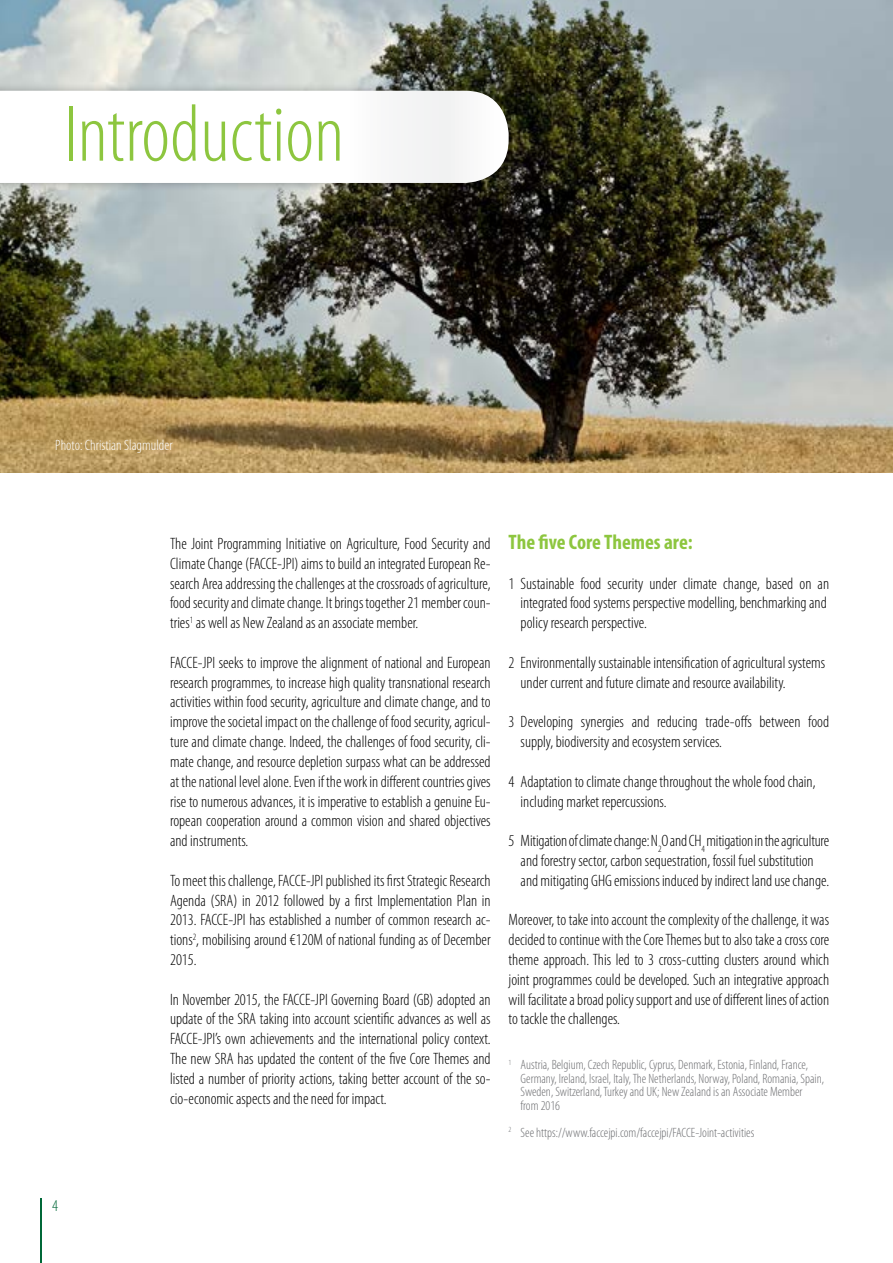
<style>
.page{position:relative;width:893px;height:1263px;background:#fff}
.page>*{position:absolute;margin:0;border:0;box-sizing:border-box;transform-origin:0 0}
.t1{font:300 condensed 81.3px "Myriad Pro";color:#8dc63f}
.t2{font:700 condensed 21px "Myriad Pro";color:#8dc63f}
.t3{font:300 condensed 16.5px/19.8px "Myriad Pro";color:#000;text-align:justify}
.t4{font:300 condensed 16.5px "Myriad Pro";color:#006838}
.t5{font:300 condensed 15px "Myriad Pro";color:#fff}
.t6{font:300 condensed 13.5px/13.5px "Myriad Pro";color:#6d6e71}
</style>
<div class="page">
<img style="left:0;top:0;width:893px;height:472px">
<div style="left:0;top:83px;width:513px;height:108px;background:#000;opacity:.25"></div>
<svg style="left:0;top:91px;width:509px;height:92px"></svg>
<hr style="left:40px;top:1198px;width:1px;height:65px;background:#006838">
<h1 class="t1" style="left:64px;top:90px;width:282px">Introduction</h1>
<p class="t5" style="left:55px;top:437px;width:119px">Photo: Christian Slagmulder</p>
<p class="t4" style="left:52px;top:1197px;width:7px">4</p>
<p class="t3" style="left:170px;top:534px;width:322px">The Joint Programming Initiative on Agriculture, Food Security and Climate Change (FACCE-JPI) aims to build an integrated European Re&shy;search Area addressing the challenges at the crossroads of agriculture, food security and climate change. It brings together 21 member coun&shy;tries<sup>1</sup> as well as New Zealand as an associate member.</p>
<p class="t3" style="left:170px;top:653px;width:322px">FACCE-JPI seeks to improve the alignment of national and European research programmes, to increase high quality transnational research activities within food security, agriculture and climate change, and to improve the societal impact on the challenge of food security, agricul&shy;ture and climate change. Indeed, the challenges of food security, cli&shy;mate change, and resource depletion surpass what can be addressed at the national level alone. Even if the work in different countries gives rise to numerous advances, it is imperative to establish a genuine Eu&shy;ropean cooperation around a common vision and shared objectives and instruments.</p>
<p class="t3" style="left:170px;top:871px;width:322px">To meet this challenge, FACCE-JPI published its first Strategic Research Agenda (SRA) in 2012 followed by a first Implementation Plan in 2013. FACCE-JPI has established a number of common research ac&shy;tions<sup>2</sup>, mobilising around €120M of national funding as of December 2015.</p>
<p class="t3" style="left:170px;top:989px;width:322px">In November 2015, the FACCE-JPI Governing Board (GB) adopted an update of the SRA taking into account scientific advances as well as FACCE-JPI’s own achievements and the international policy context.<br>The new SRA has updated the content of the five Core Themes and listed a number of priority actions, taking better account of the so&shy;cio-economic aspects and the need for impact.</p>
<p class="t2" style="left:509px;top:529px;width:186px">The five Core Themes are:</p>
<p class="t3" style="left:521px;top:574px;width:310px;text-align:left;text-indent:-12px">1 Sustainable food security under climate change, based on an integrated food systems perspective modelling, benchmarking and policy research perspective.</p>
<p class="t3" style="left:521px;top:653px;width:306px;text-indent:-12px">2 Environmentally sustainable intensification of agricultural systems under current and future climate and resource availability.</p>
<p class="t3" style="left:521px;top:712px;width:310px;text-indent:-12px">3 Developing synergies and reducing trade-offs between food supply, biodiversity and ecosystem services.</p>
<p class="t3" style="left:521px;top:772px;width:296px;text-indent:-12px">4 Adaptation to climate change throughout the whole food chain, including market repercussions.</p>
<p class="t3" style="left:521px;top:831px;width:310px;text-align:left;text-indent:-12px">5 Mitigation of climate change: N<sub>2</sub>O and CH<sub>4</sub> mitigation in the agriculture and forestry sector, carbon sequestration, fossil fuel substitution and mitigating GHG emissions induced by indirect land use change.</p>
<p class="t3" style="left:509px;top:910px;width:322px">Moreover, to take into account the complexity of the challenge, it was decided to continue with the Core Themes but to also take a cross core theme approach. This led to 3 cross-cutting clusters around which joint programmes could be developed. Such an integrative approach will facilitate a broad policy support and use of different lines of action to tackle the challenges.</p>
<p class="t6" style="left:521px;top:1058px;width:305px;text-indent:-12px"><sup>1</sup> Austria, Belgium, Czech Republic, Cyprus, Denmark, Estonia, Finland, France, Germany, Ireland, Israel, Italy, The Netherlands, Norway, Poland, Romania, Spain, Sweden, Switzerland, Turkey and UK; New Zealand is an Associate Member<br>from 2016</p>
<p class="t6" style="left:509px;top:1126px;width:247px"><sup>2</sup> See https://www.faccejpi.com/faccejpi/FACCE-Joint-activities</p>
</div>
